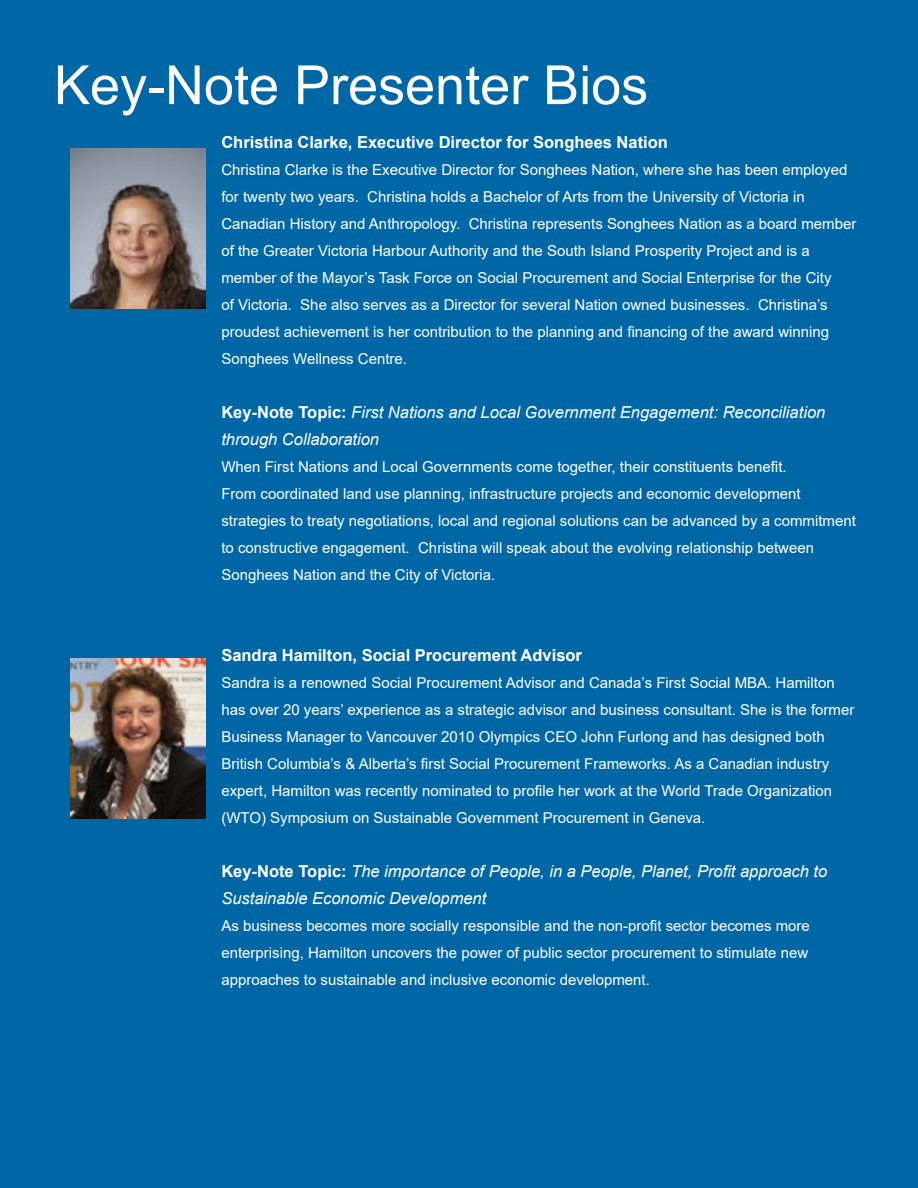
<style>
.page{position:relative;width:918px;height:1188px;background:#0067a7}
.page>*{position:absolute;margin:0;border:0;box-sizing:border-box;transform-origin:0 0}
.t1{font:54px "Arial";color:#fff}
.t2{font:italic 16.5px/27px "Arial";color:#fff}
.t3{font:700 16.5px "Arial";color:#fff}
.t4{font:15px/27px "Arial";color:#fff}
.s1{font-weight:700;font-style:normal}
</style>
<div class="page">
<img style="left:70px;top:148px;width:135px;height:160px">
<img style="left:70px;top:659px;width:135px;height:160px">
<h1 class="t1" style="left:54px;top:48px;width:596px">Key-Note Presenter Bios</h1>
<p class="t3" style="left:221px;top:131px;width:448px">Christina Clarke, Executive Director for Songhees Nation</p>
<p class="t4" style="left:221px;top:156px;width:637px">Christina Clarke is the Executive Director for Songhees Nation, where she has been employed for twenty two years. Christina holds a Bachelor of Arts from the University of Victoria in Canadian History and Anthropology. Christina represents Songhees Nation as a board member of the Greater Victoria Harbour Authority and the South Island Prosperity Project and is a member of the Mayor’s Task Force on Social Procurement and Social Enterprise for the City<br>of Victoria. She also serves as a Director for several Nation owned businesses. Christina’s proudest achievement is her contribution to the planning and financing of the award winning Songhees Wellness Centre.</p>
<p class="t2" style="left:221px;top:399px;width:605px"><span class="s1">Key-Note Topic:</span> First Nations and Local Government Engagement: Reconciliation through Collaboration</p>
<p class="t4" style="left:221px;top:453px;width:636px">When First Nations and Local Governments come together, their constituents benefit.<br>From coordinated land use planning, infrastructure projects and economic development strategies to treaty negotiations, local and regional solutions can be advanced by a commitment to constructive engagement. Christina will speak about the evolving relationship between Songhees Nation and the City of Victoria.</p>
<p class="t3" style="left:221px;top:644px;width:362px">Sandra Hamilton, Social Procurement Advisor</p>
<p class="t4" style="left:221px;top:669px;width:635px">Sandra is a renowned Social Procurement Advisor and Canada’s First Social MBA. Hamilton has over 20 years’ experience as a strategic advisor and business consultant. She is the former Business Manager to Vancouver 2010 Olympics CEO John Furlong and has designed both British Columbia’s &amp; Alberta’s first Social Procurement Frameworks. As a Canadian industry expert, Hamilton was recently nominated to profile her work at the World Trade Organization (WTO) Symposium on Sustainable Government Procurement in Geneva.</p>
<p class="t2" style="left:221px;top:858px;width:607px"><span class="s1">Key-Note Topic:</span> The importance of People, in a People, Planet, Profit approach to<br>Sustainable Economic Development</p>
<p class="t4" style="left:221px;top:912px;width:590px;text-align:justify">As business becomes more socially responsible and the non-profit sector becomes more enterprising, Hamilton uncovers the power of public sector procurement to stimulate new approaches to sustainable and inclusive economic development.</p>
</div>
